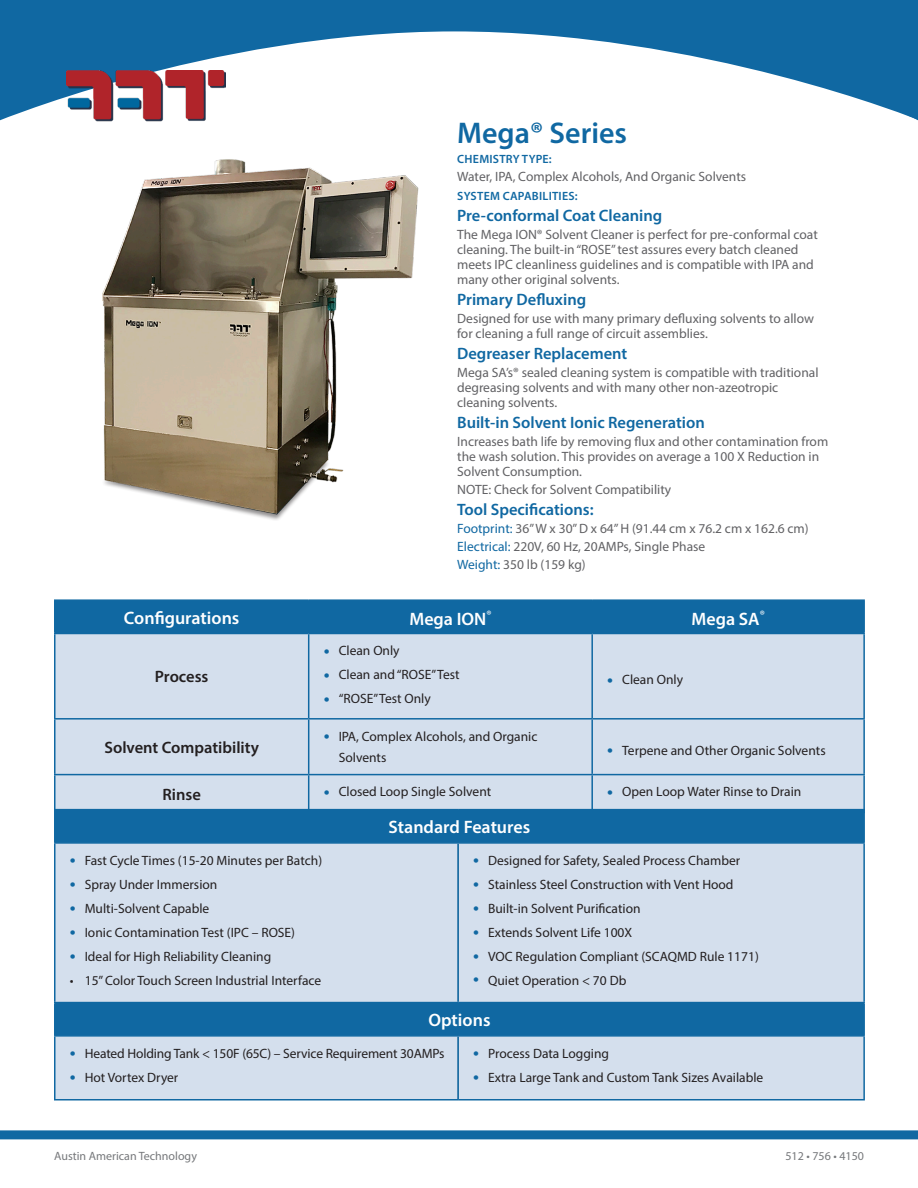
<style>
.page{position:relative;width:918px;height:1188px;background:#fff}
.page>*{position:absolute;margin:0;border:0;box-sizing:border-box;transform-origin:0 0}
.Bubble_Hder-blue{font:600 30px "Myriad Pro";color:#1068a2}
.Table-header{font:600 18px "Myriad Pro";color:#fff}
.Bubble-sbhd_white_ca{font:600 16.5px "Myriad Pro";color:#1068a2}
.Table-header-2{font:600 16.5px "Myriad Pro";color:#231f20}
.Bubble-body_copy{font:13.5px/15px "Myriad Pro";color:#616164}
.Table-Body{font:13.5px/21px "Myriad Pro";color:#231f20}
.t1{font:12px "Myriad Pro";color:#76787b}
.Bubble-sbhd_blue_cap{font:600 12px "Myriad Pro";letter-spacing:.02em;color:#1068a2}
.s1{color:#1068a2}
.s2{font-size:21px;color:#1068a2}
</style>
<div class="page">
<div style="left:0;top:1130px;width:918px;height:9px;background:#1068a2"></div>
<svg style="left:0;top:0;width:903px;height:121px;fill:#1068a2"></svg>
<img style="left:67px;top:70px;width:158px;height:52px">
<div style="left:903px;top:0;width:15px;height:121px;background:#1068a2"></div>
<img style="left:102px;top:159px;width:317px;height:361px">
<div style="left:56px;top:601px;width:807px;height:32px;background:#1068a2"></div>
<div style="left:56px;top:634px;width:807px;height:175px;background:#d4dfed"></div>
<hr style="left:54px;top:599px;width:255px;height:2px;background:#1068a2">
<hr style="left:54px;top:601px;width:2px;height:32px;background:#1068a2">
<hr style="left:309px;top:599px;width:283px;height:2px;background:#1068a2">
<hr style="left:308px;top:601px;width:1px;height:32px;background:#1068a2">
<hr style="left:592px;top:599px;width:273px;height:2px;background:#1068a2">
<hr style="left:591px;top:601px;width:2px;height:32px;background:#1068a2">
<hr style="left:863px;top:601px;width:2px;height:32px;background:#1068a2">
<hr style="left:54px;top:633px;width:255px;height:1px;background:#1068a2">
<hr style="left:54px;top:634px;width:2px;height:84px;background:#1068a2">
<hr style="left:309px;top:633px;width:283px;height:1px;background:#1068a2">
<hr style="left:308px;top:634px;width:1px;height:84px;background:#1068a2">
<hr style="left:592px;top:633px;width:273px;height:1px;background:#1068a2">
<hr style="left:591px;top:634px;width:2px;height:84px;background:#1068a2">
<hr style="left:863px;top:634px;width:2px;height:84px;background:#1068a2">
<hr style="left:54px;top:718px;width:255px;height:2px;background:#1068a2">
<hr style="left:54px;top:720px;width:2px;height:54px;background:#1068a2">
<hr style="left:309px;top:718px;width:283px;height:2px;background:#1068a2">
<hr style="left:308px;top:720px;width:1px;height:54px;background:#1068a2">
<hr style="left:592px;top:718px;width:273px;height:2px;background:#1068a2">
<hr style="left:591px;top:720px;width:2px;height:54px;background:#1068a2">
<hr style="left:863px;top:720px;width:2px;height:54px;background:#1068a2">
<hr style="left:54px;top:774px;width:255px;height:1px;background:#1068a2">
<hr style="left:54px;top:775px;width:2px;height:37px;background:#1068a2">
<hr style="left:309px;top:774px;width:283px;height:1px;background:#1068a2">
<hr style="left:308px;top:775px;width:1px;height:37px;background:#1068a2">
<hr style="left:592px;top:774px;width:273px;height:1px;background:#1068a2">
<hr style="left:591px;top:775px;width:2px;height:37px;background:#1068a2">
<hr style="left:863px;top:775px;width:2px;height:37px;background:#1068a2">
<div style="left:56px;top:810px;width:807px;height:32px;background:#1068a2"></div>
<svg style="left:56px;top:844px;width:807px;height:255px;background:#bacfe3"></svg>
<hr style="left:863px;top:810px;width:2px;height:32px;background:#1068a2">
<hr style="left:863px;top:1003px;width:2px;height:32px;background:#1068a2">
<hr style="left:457px;top:844px;width:2px;height:158px;background:#005b97">
<hr style="left:457px;top:1037px;width:2px;height:62px;background:#005b97">
<hr style="left:54px;top:809px;width:404px;height:1px;background:#1068a2">
<hr style="left:54px;top:810px;width:2px;height:32px;background:#1068a2">
<hr style="left:458px;top:809px;width:407px;height:1px;background:#1068a2">
<hr style="left:54px;top:842px;width:404px;height:2px;background:#1068a2">
<hr style="left:54px;top:844px;width:2px;height:158px;background:#1068a2">
<hr style="left:458px;top:842px;width:407px;height:2px;background:#1068a2">
<hr style="left:863px;top:844px;width:2px;height:158px;background:#1068a2">
<hr style="left:54px;top:1002px;width:404px;height:1px;background:#1068a2">
<hr style="left:54px;top:1003px;width:2px;height:32px;background:#1068a2">
<hr style="left:458px;top:1002px;width:407px;height:1px;background:#1068a2">
<hr style="left:54px;top:1035px;width:404px;height:2px;background:#1068a2">
<hr style="left:54px;top:1037px;width:2px;height:62px;background:#1068a2">
<hr style="left:458px;top:1035px;width:407px;height:2px;background:#1068a2">
<hr style="left:863px;top:1037px;width:2px;height:62px;background:#1068a2">
<hr style="left:54px;top:1099px;width:404px;height:2px;background:#1068a2">
<hr style="left:458px;top:1099px;width:407px;height:2px;background:#1068a2">
<p class="Bubble_Hder-blue" style="left:457px;top:114px;width:171px">Mega® Series</p>
<p class="Bubble-sbhd_blue_cap" style="left:457px;top:151px;width:96px">CHEMISTRY TYPE:</p>
<p class="Bubble-body_copy" style="left:457px;top:168px;width:291px">Water, IPA, Complex Alcohols, And Organic Solvents</p>
<p class="Bubble-sbhd_blue_cap" style="left:457px;top:188px;width:122px">SYSTEM CAPABILITIES:</p>
<p class="Bubble-sbhd_white_ca" style="left:457px;top:205px;width:207px">Pre-conformal Coat Cleaning</p>
<p class="Bubble-body_copy" style="left:457px;top:227px;width:362px">The Mega ION® Solvent Cleaner is perfect for pre-conformal coat cleaning. The built-in “ROSE” test assures every batch cleaned meets IPC cleanliness guidelines and is compatible with IPA and many other original solvents.</p>
<p class="Bubble-sbhd_white_ca" style="left:457px;top:289px;width:131px">Primary Defluxing</p>
<p class="Bubble-body_copy" style="left:457px;top:311px;width:358px">Designed for use with many primary defluxing solvents to allow for cleaning a full range of circuit assemblies.</p>
<p class="Bubble-sbhd_white_ca" style="left:457px;top:343px;width:172px">Degreaser Replacement</p>
<p class="Bubble-body_copy" style="left:457px;top:365px;width:363px">Mega SA’s® sealed cleaning system is compatible with traditional degreasing solvents and with many other non-azeotropic cleaning solvents.</p>
<p class="Bubble-sbhd_white_ca" style="left:457px;top:412px;width:249px">Built-in Solvent Ionic Regeneration</p>
<p class="Bubble-body_copy" style="left:457px;top:434px;width:373px">Increases bath life by removing flux and other contamination from the wash solution. This provides on average a 100 X Reduction in<br>Solvent Consumption.</p>
<p class="Bubble-body_copy" style="left:457px;top:482px;width:216px">NOTE: Check for Solvent Compatibility</p>
<p class="Bubble-sbhd_white_ca" style="left:457px;top:499px;width:138px">Tool Specifications:</p>
<p class="Bubble-body_copy" style="left:457px;top:521px;width:353px"><span class="s1">Footprint:</span> 36” W x 30” D x 64” H (91.44 cm x 76.2 cm x 162.6 cm)</p>
<p class="Bubble-body_copy" style="left:457px;top:539px;width:250px"><span class="s1">Electrical:</span> 220V, 60 Hz, 20AMPs, Single Phase</p>
<p class="Bubble-body_copy" style="left:457px;top:557px;width:130px"><span class="s1">Weight:</span> 350 lb (159 kg)</p>
<p class="Table-header" style="left:124px;top:606px;width:117px">Configurations</p>
<p class="Table-header" style="left:409px;top:607px;width:84px">Mega ION<sup>®</sup></p>
<p class="Table-header" style="left:691px;top:607px;width:75px">Mega SA<sup>®</sup></p>
<p class="Table-header-2" style="left:155px;top:666px;width:55px">Process</p>
<p class="Table-Body" style="left:324px;top:640px;width:77px"><span class="s2">•</span> Clean Only</p>
<p class="Table-Body" style="left:324px;top:664px;width:137px"><span class="s2">•</span> Clean and “ROSE” Test</p>
<p class="Table-Body" style="left:324px;top:688px;width:109px"><span class="s2">•</span> “ROSE” Test Only</p>
<p class="Table-header-2" style="left:104px;top:737px;width:156px">Solvent Compatibility</p>
<p class="Table-Body" style="left:339px;top:725px;width:200px;text-indent:-15px"><span class="s2">•</span> IPA, Complex Alcohols, and Organic<br>Solvents</p>
<p class="Table-Body" style="left:607px;top:669px;width:77px"><span class="s2">•</span> Clean Only</p>
<p class="Table-Body" style="left:607px;top:739px;width:220px"><span class="s2">•</span> Terpene and Other Organic Solvents</p>
<p class="Table-header-2" style="left:162px;top:784px;width:40px">Rinse</p>
<p class="Table-Body" style="left:324px;top:781px;width:169px"><span class="s2">•</span> Closed Loop Single Solvent</p>
<p class="Table-Body" style="left:607px;top:781px;width:196px"><span class="s2">•</span> Open Loop Water Rinse to Drain</p>
<p class="Table-header" style="left:389px;top:816px;width:143px">Standard Features</p>
<p class="Table-Body" style="left:70px;top:849px;width:254px"><span class="s2">•</span> Fast Cycle Times (15-20 Minutes per Batch)</p>
<p class="Table-Body" style="left:70px;top:873px;width:149px"><span class="s2">•</span> Spray Under Immersion</p>
<p class="Table-Body" style="left:70px;top:897px;width:141px"><span class="s2">•</span> Multi-Solvent Capable</p>
<p class="Table-Body" style="left:70px;top:921px;width:227px"><span class="s2">•</span> Ionic Contamination Test (IPC – ROSE)</p>
<p class="Table-Body" style="left:70px;top:945px;width:203px"><span class="s2">•</span> Ideal for High Reliability Cleaning</p>
<p class="Table-Body" style="left:70px;top:969px;width:253px">• 15” Color Touch Screen Industrial Interface</p>
<p class="Table-Body" style="left:473px;top:849px;width:269px"><span class="s2">•</span> Designed for Safety, Sealed Process Chamber</p>
<p class="Table-Body" style="left:473px;top:873px;width:262px"><span class="s2">•</span> Stainless Steel Construction with Vent Hood</p>
<p class="Table-Body" style="left:473px;top:897px;width:169px"><span class="s2">•</span> Built-in Solvent Purification</p>
<p class="Table-Body" style="left:473px;top:921px;width:161px"><span class="s2">•</span> Extends Solvent Life 100X</p>
<p class="Table-Body" style="left:473px;top:945px;width:287px"><span class="s2">•</span> VOC Regulation Compliant (SCAQMD Rule 1171)</p>
<p class="Table-Body" style="left:473px;top:969px;width:155px"><span class="s2">•</span> Quiet Operation &lt; 70 Db</p>
<p class="Table-header" style="left:428px;top:1008px;width:64px">Options</p>
<p class="Table-Body" style="left:70px;top:1042px;width:376px"><span class="s2">•</span> Heated Holding Tank &lt; 150F (65C) – Service Requirement 30AMPs</p>
<p class="Table-Body" style="left:70px;top:1066px;width:110px"><span class="s2">•</span> Hot Vortex Dryer</p>
<p class="Table-Body" style="left:473px;top:1042px;width:138px"><span class="s2">•</span> Process Data Logging</p>
<p class="Table-Body" style="left:473px;top:1066px;width:292px"><span class="s2">•</span> Extra Large Tank and Custom Tank Sizes Available</p>
<p class="t1" style="left:54px;top:1149px;width:144px">Austin American Technology</p>
<p class="t1" style="left:785px;top:1149px;width:80px">512 • 756 • 4150</p>
</div>
